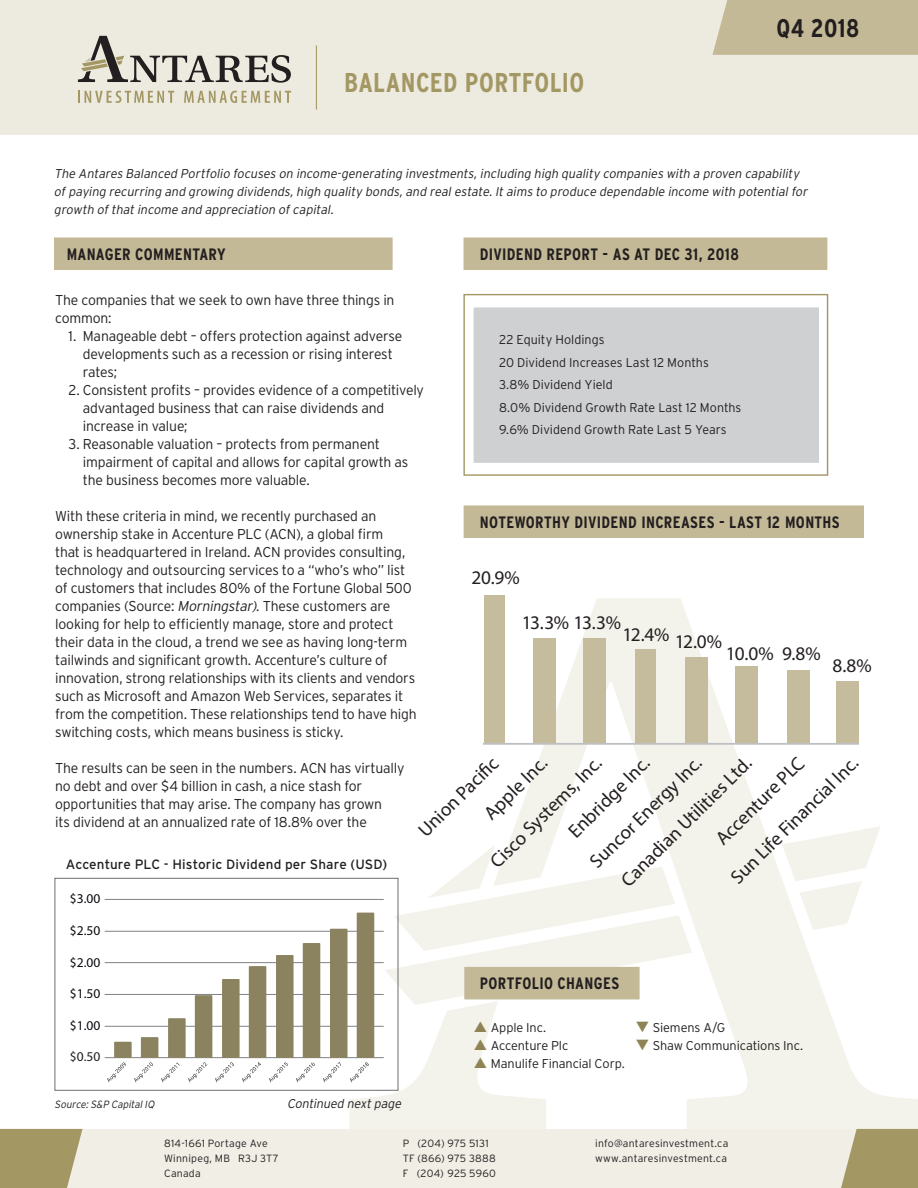
<style>
.page{position:relative;width:918px;height:1188px;background:#fff}
.page>*{position:absolute;margin:0;border:0;box-sizing:border-box;transform-origin:0 0}
.t1{font:700 condensed 27.15px "Interstate";letter-spacing:.015em;color:#a39763}
.t2{font:700 condensed 25.5px "Interstate";letter-spacing:.015em;color:#231f20}
.t3{font:19.35px/34.5px "Myriad Pro";letter-spacing:-.075em;color:#231f20}
.t4{font:700 condensed 16.5px "Interstate";letter-spacing:.02em;color:#231f20}
.t5{font:300 14.25px/18px "Interstate";letter-spacing:-.015em;color:#231f20}
.t6{font:13.5px "Interstate";letter-spacing:.01em;color:#231f20}
.t7{font:13.5px "Myriad";color:#0e0b10}
.t8{font:13.5px "Myriad";color:#231f20}
.t9{font:italic 300 12.75px/18px "Interstate";color:#231f20}
.t10{font:300 12.75px/22.5px "Interstate";letter-spacing:-.005em;color:#231f20}
.t11{font:300 10.5px/15px "Interstate";letter-spacing:.02em;color:#231f20}
.t12{font:italic 300 10.5px "Interstate";color:#231f20;scale:.95 1}
.s1{font-style:italic}
.s2{color:#8e8455}
</style>
<div class="page">
<svg style="left:349px;top:598px;width:569px;height:531px"></svg>
<svg style="left:782px;top:826px;width:99px;height:104px"></svg>
<div style="left:0;top:0;width:918px;height:135px;background:#edeadf"></div>
<svg style="left:78px;top:91px;width:96px;height:12px"></svg>
<svg style="left:184px;top:91px;width:107px;height:12px"></svg>
<svg style="left:78px;top:36px;width:213px;height:47px"></svg>
<svg style="left:0;top:1129px;width:918px;height:59px;background:#e4e0d1"></svg>
<hr style="left:316px;top:45px;width:1px;height:65px;background:#a39763">
<div style="left:713px;top:0;width:205px;height:55px;background:#c3b996"></div>
<div style="left:54px;top:237px;width:339px;height:33px;background:#c3b996"></div>
<div style="left:463px;top:294px;width:365px;height:182px;border:1px solid #a39763"></div>
<div style="left:471px;top:305px;width:351px;height:161px;background:#cfd0d2;border:3px solid #fff"></div>
<div style="left:464px;top:237px;width:363px;height:33px;background:#c3b996"></div>
<div style="left:464px;top:505px;width:400px;height:33px;background:#c3b996"></div>
<svg style="left:385px;top:845px;width:307px;height:160px"></svg>
<div style="left:484px;top:595px;width:20px;height:148px;background:#c4bc9c"></div>
<div style="left:534px;top:639px;width:22px;height:104px;background:#c4bc9c"></div>
<div style="left:583px;top:639px;width:22px;height:104px;background:#c4bc9c"></div>
<div style="left:635px;top:649px;width:21px;height:94px;background:#c4bc9c"></div>
<div style="left:685px;top:657px;width:22px;height:86px;background:#c4bc9c"></div>
<div style="left:736px;top:667px;width:22px;height:76px;background:#c4bc9c"></div>
<hr style="left:484px;top:743px;width:374px;height:2px;background:#bebfc2">
<div style="left:787px;top:670px;width:22px;height:73px;background:#c4bc9c"></div>
<div style="left:836px;top:681px;width:22px;height:62px;background:#c4bc9c"></div>
<hr style="left:105px;top:1057px;width:279px;height:1px;background:#808285">
<hr style="left:105px;top:1026px;width:279px;height:1px;background:#808285">
<hr style="left:105px;top:994px;width:279px;height:1px;background:#808285">
<hr style="left:105px;top:962px;width:279px;height:1px;background:#808285">
<hr style="left:105px;top:931px;width:279px;height:1px;background:#808285">
<hr style="left:105px;top:899px;width:279px;height:1px;background:#808285">
<svg style="left:107px;top:913px;width:267px;height:169px"></svg>
<div style="left:55px;top:878px;width:343px;height:213px;border:1px solid #6c6d70"></div>
<svg style="left:477px;top:762px;width:16px;height:16px"></svg>
<h1 class="t1" style="left:344px;top:68px;width:242px">BALANCED PORTFOLIO</h1>
<h2 class="t2" style="left:777px;top:14px;width:84px">Q4 2018</h2>
<p class="t9" style="left:54px;top:164px;width:758px">The Antares Balanced Portfolio focuses on income-generating investments,including high quality companies with a proven capability ofpaying recurring and growing dividends,high quality bonds,and realestate.Itaims to produce dependable income with potentialfor growth ofthatincome and appreciation ofcapital.</p>
<p class="t4" style="left:67px;top:245px;width:161px">MANAGER COMMENTARY</p>
<p class="t4" style="left:480px;top:245px;width:261px">DIVIDEND REPORT - AS AT DEC 31, 2018</p>
<p class="t5" style="left:55px;top:291px;width:341px">The companies that we seek to own have three things in common:</p>
<p class="t5" style="left:83px;top:327px;width:321px;text-indent:-14px">1. Manageable debt – offers protection against adverse developments such as a recession or rising interest rates;</p>
<p class="t5" style="left:83px;top:381px;width:343px;text-indent:-14px">2. Consistent profits – provides evidence of a competitively advantaged business that can raise dividends and increase in value;</p>
<p class="t5" style="left:83px;top:435px;width:327px;text-indent:-14px">3. Reasonable valuation – protects from permanent impairment of capital and allows for capital growth as the business becomes more valuable.</p>
<p class="t5" style="left:55px;top:507px;width:363px">With these criteria in mind, we recently purchased an ownership stake in Accenture PLC (ACN), a global firm<br>that is headquartered in Ireland. ACN provides consulting, technology and outsourcing services to a “who’s who” list of customers that includes 80% of the Fortune Global 500 companies (Source: <span class="s1">Morningstar)</span>. These customers are looking for help to efficiently manage, store and protect their data in the cloud, a trend we see as having long-term tailwinds and significant growth. Accenture’s culture of innovation, strong relationships with its clients and vendors such as Microsoft and Amazon Web Services, separates it from the competition. These relationships tend to have high switching costs, which means business is sticky.</p>
<p class="t5" style="left:55px;top:759px;width:351px">The results can be seen in the numbers. ACN has virtually no debt and over $4 billion in cash, a nice stash for opportunities that may arise. The company has grown<br>its dividend at an annualized rate of 18.8% over the</p>
<p class="t10" style="left:499px;top:329px;width:244px">22 Equity Holdings<br>20 Dividend Increases Last 12 Months<br>3.8% Dividend Yield<br>8.0% Dividend Growth Rate Last 12 Months<br>9.6% Dividend Growth Rate Last 5 Years</p>
<p class="t4" style="left:480px;top:513px;width:361px">NOTEWORTHY DIVIDEND INCREASES - LAST 12 MONTHS</p>
<h3 class="t3" style="left:471px;top:560px;width:50px">20.9%</h3>
<h3 class="t3" style="left:522px;top:605px;width:101px">13.3% 13.3%</h3>
<h3 class="t3" style="left:622px;top:621px;width:101px">12.4% 12.0%</h3>
<h3 class="t3" style="left:726px;top:636px;width:96px">10.0% 9.8%</h3>
<h3 class="t3" style="left:832px;top:648px;width:41px">8.8%</h3>
<h3 class="t3" style="left:707px;top:829px;width:117px;rotate:-45deg">Accenture PLC</h3>
<h3 class="t3" style="left:451px;top:780px;width:82px;text-indent:-59px;rotate:-45deg">Union Paci c<br>Apple Inc.</h3>
<h3 class="t3" style="left:559px;top:822px;width:107px;rotate:-45deg">Enbridge Inc.</h3>
<h3 class="t3" style="left:612px;top:871px;width:176px;rotate:-45deg">Canadian Utilities Ltd.</h3>
<h3 class="t3" style="left:581px;top:852px;width:150px;rotate:-45deg">Suncor Energy Inc.</h3>
<h3 class="t3" style="left:481px;top:852px;width:150px;rotate:-45deg">Cisco Systems, Inc.</h3>
<h3 class="t3" style="left:722px;top:868px;width:172px;rotate:-45deg">Sun Life Financial Inc.</h3>
<p class="t6" style="left:66px;top:857px;width:323px">Accenture PLC - Historic Dividend per Share (USD)</p>
<p class="t7" style="left:70px;top:892px;width:32px">$3.00</p>
<p class="t7" style="left:70px;top:924px;width:32px">$2.50</p>
<p class="t7" style="left:70px;top:956px;width:32px">$2.00</p>
<p class="t7" style="left:70px;top:987px;width:32px">$1.50</p>
<p class="t7" style="left:70px;top:1019px;width:32px">$1.00</p>
<p class="t8" style="left:70px;top:1050px;width:32px">$0.50</p>
<p class="t12" style="left:55px;top:1099px;width:109px">Source:S&amp;P CapitalIQ</p>
<p class="t9" style="left:287px;top:1094px;width:118px">Continued nextpage</p>
<p class="t4" style="left:480px;top:974px;width:141px">PORTFOLIO CHANGES</p>
<p class="t10" style="left:474px;top:1016px;width:74px"><span class="s2">▲</span> Apple Inc.</p>
<p class="t10" style="left:636px;top:1016px;width:91px"><span class="s2">▼</span> Siemens A/G</p>
<p class="t10" style="left:474px;top:1034px;width:96px"><span class="s2">▲</span> Accenture Plc</p>
<p class="t10" style="left:636px;top:1034px;width:169px"><span class="s2">▼</span> Shaw Communications Inc.</p>
<p class="t10" style="left:474px;top:1052px;width:152px"><span class="s2">▲</span> Manulife Financial Corp.</p>
<p class="t11" style="left:164px;top:1135px;width:116px">814-1661 Portage Ave<br>Winnipeg, MB R3J 3T7<br>Canada</p>
<p class="t11" style="left:595px;top:1135px;width:135px">info@antaresinvestment.ca www.antaresinvestment.ca</p>
<p class="t11" style="left:403px;top:1136px;width:95px">P (204) 975 5131<br>TF (866) 975 3888<br>F (204) 925 5960</p>
</div>
